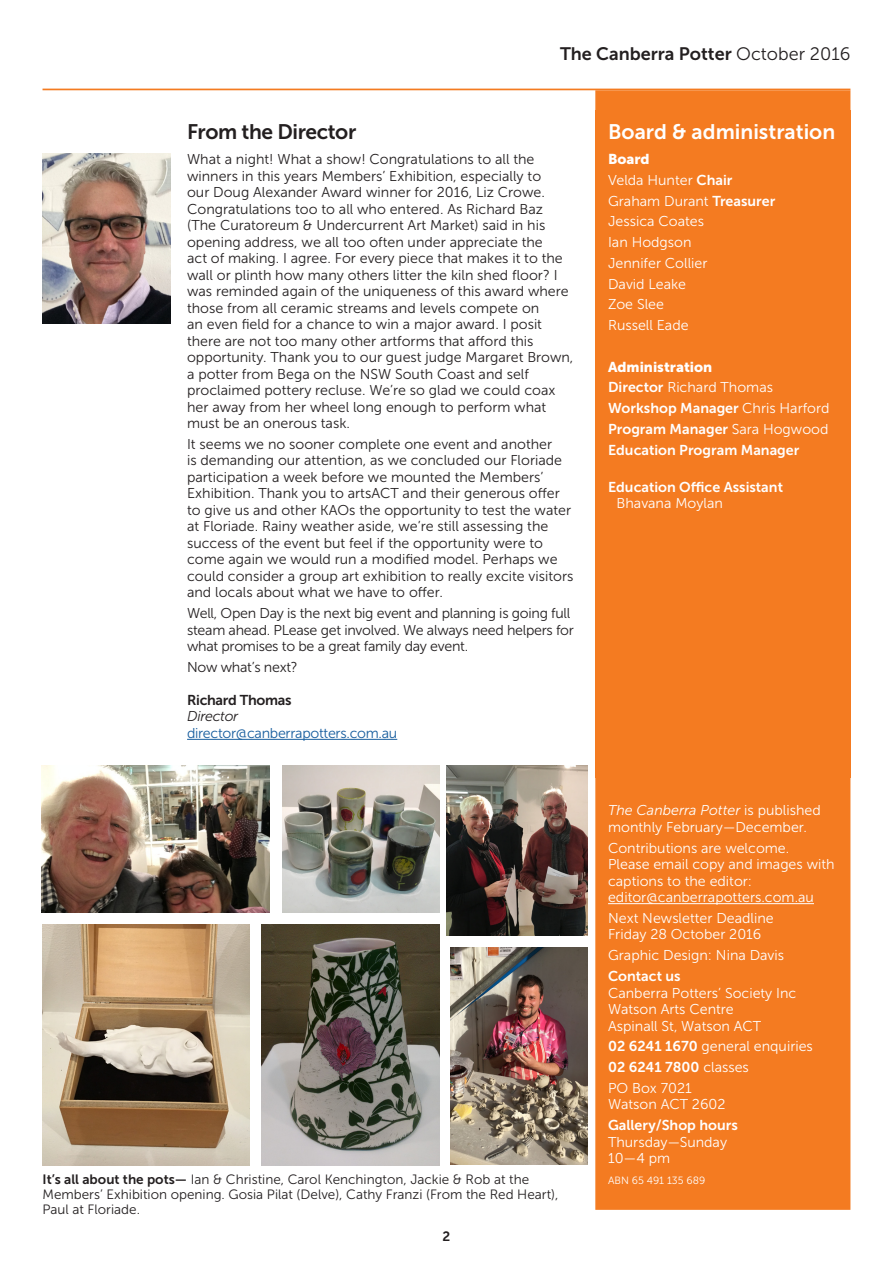
<style>
.page{position:relative;width:893px;height:1263px;background:#fff}
.page>*{position:absolute;margin:0;border:0;box-sizing:border-box;transform-origin:0 0}
.Heading_B{font:21px "Museo Sans 700";color:#fff}
.Heading_B-2{font:21px "Museo Sans 700";letter-spacing:-.02em;color:#231f20}
.t1{font:18px "Museo Sans 700";color:#231f20}
.body_text_300{font:14.25px/16.5px "Museo Sans 300";color:#231f20}
.body_text_300-2{font:14.25px/16.5px "Museo Sans 300";color:#fff}
.body_text_300-3{font:14.25px/16.5px "Museo Sans 700";color:#fff}
.body_text_300-4{font:14.25px/16.5px "Museo Sans 300";letter-spacing:-.02em;color:#231f20}
.body_text_300-5{font:14.25px/16.5px "Museo Sans 300";letter-spacing:-.02em;color:#175d9e}
.body_text_300-6{font:14.25px "Museo Sans 900";color:#fff}
.Heading_A{font:13.5px/15px "Museo Sans 300";color:#231f20}
.t2{font:13.5px "Museo Sans 700";color:#231f20}
.body_text_300-7{font:10.5px "Museo Sans 300";color:#fff}
.s1{font-family:"Museo Sans 300"}
.s2{font-family:"Museo Sans 700";color:#231f20}
.s3{font-style:italic;color:#231f20}
.s4{font-family:"Museo Sans 700"}
.s5{font-style:italic}
</style>
<div class="page">
<hr style="left:43px;top:89px;width:807px;height:1px;background:#f47b21">
<hr style="left:187px;top:739px;width:210px;height:1px;background:#175d9e">
<img style="left:43px;top:153px;width:127px;height:170px">
<div style="left:595px;top:90px;width:255px;height:1120px;background:#f47b21;border:2px solid #f47b21"></div>
<div style="left:595px;top:111px;width:255px;height:667px;background:#f47b21"></div>
<hr style="left:608px;top:903px;width:206px;height:1px;background:#fff">
<img style="left:451px;top:948px;width:136px;height:216px">
<img style="left:42px;top:765px;width:227px;height:148px">
<img style="left:261px;top:925px;width:178px;height:241px">
<img style="left:43px;top:925px;width:206px;height:241px">
<img style="left:446px;top:765px;width:141px;height:171px">
<img style="left:282px;top:765px;width:157px;height:148px">
<p class="t1" style="left:560px;top:44px;width:292px">The Canberra Potter <span class="s1">October 2016</span></p>
<p class="Heading_B-2" style="left:187px;top:120px;width:171px">From the Director</p>
<p class="body_text_300" style="left:187px;top:151px;width:388px">What a night! What a show! Congratulations to all the winners in this years Members’ Exhibition, especially to<br>our Doug Alexander Award winner for 2016, Liz Crowe.<br>Congratulations too to all who entered. As Richard Baz (The Curatoreum &amp; Undercurrent Art Market) said in his opening address, we all too often under appreciate the<br>act of making. I agree. For every piece that makes it to the wall or plinth how many others litter the kiln shed floor? I was reminded again of the uniqueness of this award where those from all ceramic streams and levels compete on<br>an even field for a chance to win a major award. I posit there are not too many other artforms that afford this opportunity. Thank you to our guest judge Margaret Brown, a potter from Bega on the NSW South Coast and self proclaimed pottery recluse. We’re so glad we could coax her away from her wheel long enough to perform what must be an onerous task.</p>
<p class="body_text_300" style="left:187px;top:436px;width:388px">It seems we no sooner complete one event and another<br>is demanding our attention, as we concluded our Floriade participation a week before we mounted the Members’ Exhibition. Thank you to artsACT and their generous offer to give us and other KAOs the opportunity to test the water at Floriade. Rainy weather aside, we’re still assessing the success of the event but feel if the opportunity were to come again we would run a modified model. Perhaps we could consider a group art exhibition to really excite visitors and locals about what we have to offer.</p>
<p class="body_text_300-4" style="left:187px;top:605px;width:388px">Well, Open Day is the next big event and planning is going full steam ahead. PLease get involved. We always need helpers for what promises to be a great family day event.</p>
<p class="body_text_300-4" style="left:187px;top:659px;width:112px">Now what’s next?</p>
<p class="body_text_300-5" style="left:187px;top:692px;width:212px"><span class="s2">Richard Thomas<br></span><span class="s3">Director </span>director@canberrapotters.com.au</p>
<p class="Heading_B" style="left:608px;top:120px;width:229px">Board &amp; administration</p>
<p class="body_text_300-6" style="left:608px;top:151px;width:43px">Board</p>
<p class="body_text_300-2" style="left:608px;top:172px;width:126px">Velda Hunter <span class="s4">Chair</span></p>
<p class="body_text_300-2" style="left:608px;top:193px;width:169px">Graham Durant <span class="s4">Treasurer</span></p>
<p class="body_text_300-2" style="left:608px;top:213px;width:97px">Jessica Coates</p>
<p class="body_text_300-2" style="left:608px;top:234px;width:85px">Ian Hodgson</p>
<p class="body_text_300-2" style="left:608px;top:255px;width:101px">Jennifer Collier</p>
<p class="body_text_300-2" style="left:608px;top:276px;width:79px">David Leake</p>
<p class="body_text_300-2" style="left:608px;top:296px;width:57px">Zoe Slee</p>
<p class="body_text_300-2" style="left:608px;top:317px;width:82px">Russell Eade</p>
<p class="body_text_300-6" style="left:608px;top:358px;width:106px">Administration</p>
<p class="body_text_300-2" style="left:608px;top:379px;width:166px"><span class="s4">Director</span> Richard Thomas</p>
<p class="body_text_300-3" style="left:608px;top:400px;width:223px">Workshop Manager <span class="s1">Chris Harford</span></p>
<p class="body_text_300-3" style="left:608px;top:421px;width:222px">Program Manager <span class="s1">Sara Hogwood</span></p>
<p class="body_text_300-3" style="left:608px;top:441px;width:193px">Education Program Manager</p>
<p class="body_text_300-3" style="left:617px;top:479px;width:168px;text-indent:-9px">Education Office Assistant<br><span class="s1">Bhavana Moylan</span></p>
<p class="body_text_300-2" style="left:608px;top:802px;width:214px"><span class="s5">The Canberra Potter</span> is published monthly February—December.</p>
<p class="body_text_300-2" style="left:608px;top:840px;width:228px">Contributions are welcome.<br>Please email copy and images with captions to the editor: editor@canberrapotters.com.au</p>
<p class="body_text_300-2" style="left:608px;top:910px;width:167px">Next Newsletter Deadline<br>Friday 28 October 2016</p>
<p class="body_text_300-2" style="left:608px;top:947px;width:178px">Graphic Design: Nina Davis</p>
<p class="body_text_300-3" style="left:608px;top:968px;width:74px">Contact us</p>
<p class="body_text_300-2" style="left:608px;top:984px;width:190px">Canberra Potters’ Society Inc</p>
<p class="body_text_300-2" style="left:608px;top:1001px;width:127px">Watson Arts Centre</p>
<p class="body_text_300-2" style="left:608px;top:1017px;width:155px">Aspinall St, Watson ACT</p>
<p class="body_text_300-2" style="left:608px;top:1038px;width:206px"><span class="s4">02 6241 1670</span> general enquiries</p>
<p class="body_text_300-3" style="left:608px;top:1059px;width:142px">02 6241 7800 <span class="s1">classes</span></p>
<p class="body_text_300-2" style="left:608px;top:1080px;width:85px">PO Box 7021</p>
<p class="body_text_300-2" style="left:608px;top:1096px;width:119px">Watson ACT 2602</p>
<p class="body_text_300-3" style="left:608px;top:1117px;width:131px">Gallery/Shop hours</p>
<p class="body_text_300-2" style="left:608px;top:1133px;width:121px">Thursday—Sunday</p>
<p class="body_text_300-2" style="left:608px;top:1150px;width:64px">10—4 pm</p>
<p class="Heading_A" style="left:43px;top:1172px;width:488px"><span class="s4">It’s all about the pots—</span> Ian &amp; Christine, Carol Kenchington, Jackie &amp; Rob at the</p>
<p class="body_text_300-7" style="left:608px;top:1174px;width:99px">ABN 65 491 135 689</p>
<p class="Heading_A" style="left:43px;top:1187px;width:517px">Members’ Exhibition opening. Gosia Pilat (Delve), Cathy Franzi (From the Red Heart),<br>Paul at Floriade.</p>
<p class="t2" style="left:443px;top:1229px;width:9px">2</p>
</div>
